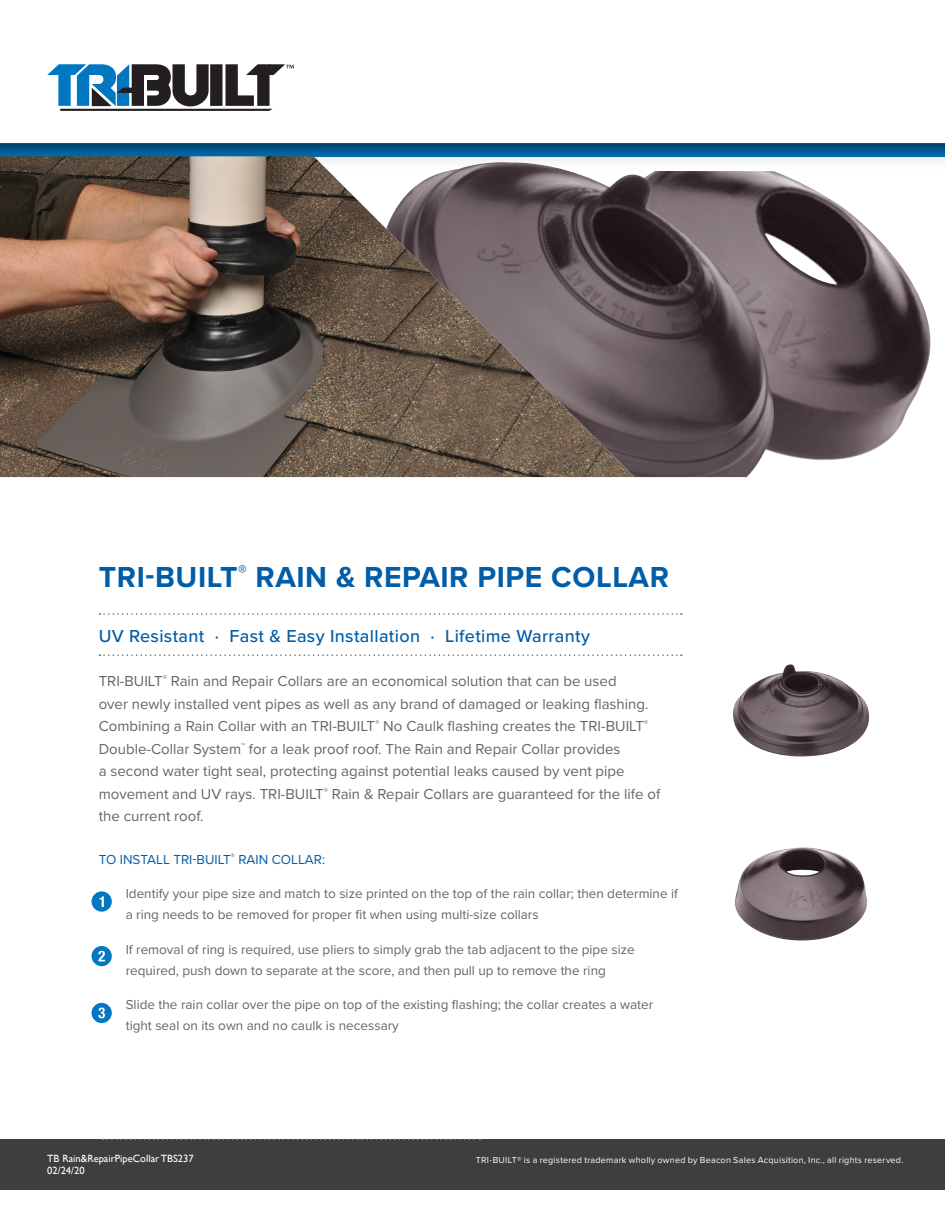
<style>
.page{position:relative;width:945px;height:1215px;background:#fff}
.page>*{position:absolute;margin:0;border:0;box-sizing:border-box;transform-origin:0 0}
.t1{font:700 30px "Proxima Nova";letter-spacing:.02em;color:#015da7}
.t2{font:500 18px "Proxima Nova";letter-spacing:.02em;color:#015da7}
.t3{font:15px/22.5px "Proxima Nova";color:#636566}
.t4{font:13.5px/21px "Proxima Nova";color:#636566}
.t5{font:13.5px "Proxima Nova";color:#015da7}
.t6{font:10.5px/12.6px "Gill Sans";color:#fff}
.t7{font:9px "Proxima Nova";letter-spacing:.025em;color:#fff}
</style>
<div class="page">
<svg style="left:47px;top:64px;width:247px;height:47px"></svg>
<svg style="left:0;top:143px;width:945px;height:18px;background:#176494"></svg>
<div style="left:0;top:1139px;width:945px;height:51px;background:#3e3e3f"></div>
<img style="left:777px;top:172px;width:154px;height:289px">
<img style="left:635px;top:171px;width:142px;height:306px">
<img style="left:0;top:156px;width:635px;height:321px">
<svg style="left:99px;top:613px;width:583px;height:2px"></svg>
<svg style="left:99px;top:655px;width:583px;height:1px"></svg>
<img style="left:733px;top:664px;width:136px;height:93px">
<svg style="left:103px;top:1139px;width:378px;height:1px"></svg>
<img style="left:735px;top:847px;width:132px;height:93px">
<div style="left:92px;top:1003px;width:20px;height:20px;background:#0079c2;border-radius:50%"></div>
<svg style="left:98px;top:1008px;width:7px;height:10px"></svg>
<div style="left:92px;top:891px;width:20px;height:21px;background:#0079c2;border-radius:50%"></div>
<svg style="left:100px;top:896px;width:4px;height:11px"></svg>
<div style="left:92px;top:946px;width:20px;height:20px;background:#0079c2;border-radius:50%"></div>
<svg style="left:98px;top:951px;width:7px;height:10px"></svg>
<p class="t1" style="left:99px;top:555px;width:572px">TRI-BUILT<sup>®</sup> RAIN &amp; REPAIR PIPE COLLAR</p>
<p class="t2" style="left:99px;top:622px;width:493px">UV Resistant · Fast &amp; Easy Installation · Lifetime Warranty</p>
<p class="t3" style="left:99px;top:669px;width:563px">TRI-BUILT<sup>®</sup> Rain and Repair Collars are an economical solution that can be used<br>over newly installed vent pipes as well as any brand of damaged or leaking flashing.<br>Combining a Rain Collar with an TRI-BUILT<sup>®</sup> No Caulk flashing creates the TRI-BUILT<sup>® </sup>Double-Collar System<sup>™</sup> for a leak proof roof. The Rain and Repair Collar provides<br>a second water tight seal, protecting against potential leaks caused by vent pipe movement and UV rays. TRI-BUILT<sup>®</sup> Rain &amp; Repair Collars are guaranteed for the life of the current roof.</p>
<p class="t5" style="left:99px;top:849px;width:228px">TO INSTALL TRI-BUILT<sup>®</sup> RAIN COLLAR:</p>
<p class="t4" style="left:126px;top:883px;width:554px">Identify your pipe size and match to size printed on the top of the rain collar; then determine if a ring needs to be removed for proper fit when using multi-size collars</p>
<p class="t4" style="left:126px;top:938px;width:511px">If removal of ring is required, use pliers to simply grab the tab adjacent to the pipe size required, push down to separate at the score, and then pull up to remove the ring</p>
<p class="t4" style="left:126px;top:994px;width:529px">Slide the rain collar over the pipe on top of the existing flashing; the collar creates a water tight seal on its own and no caulk is necessary</p>
<p class="t6" style="left:47px;top:1152px;width:148px">TB Rain&amp;RepairPipeCollar TBS237<br>02/24/20</p>
<p class="t7" style="left:476px;top:1154px;width:429px">TRI-BUILT® is a registered trademark wholly owned by Beacon Sales Acquisition, Inc., all rights reserved.</p>
</div>
